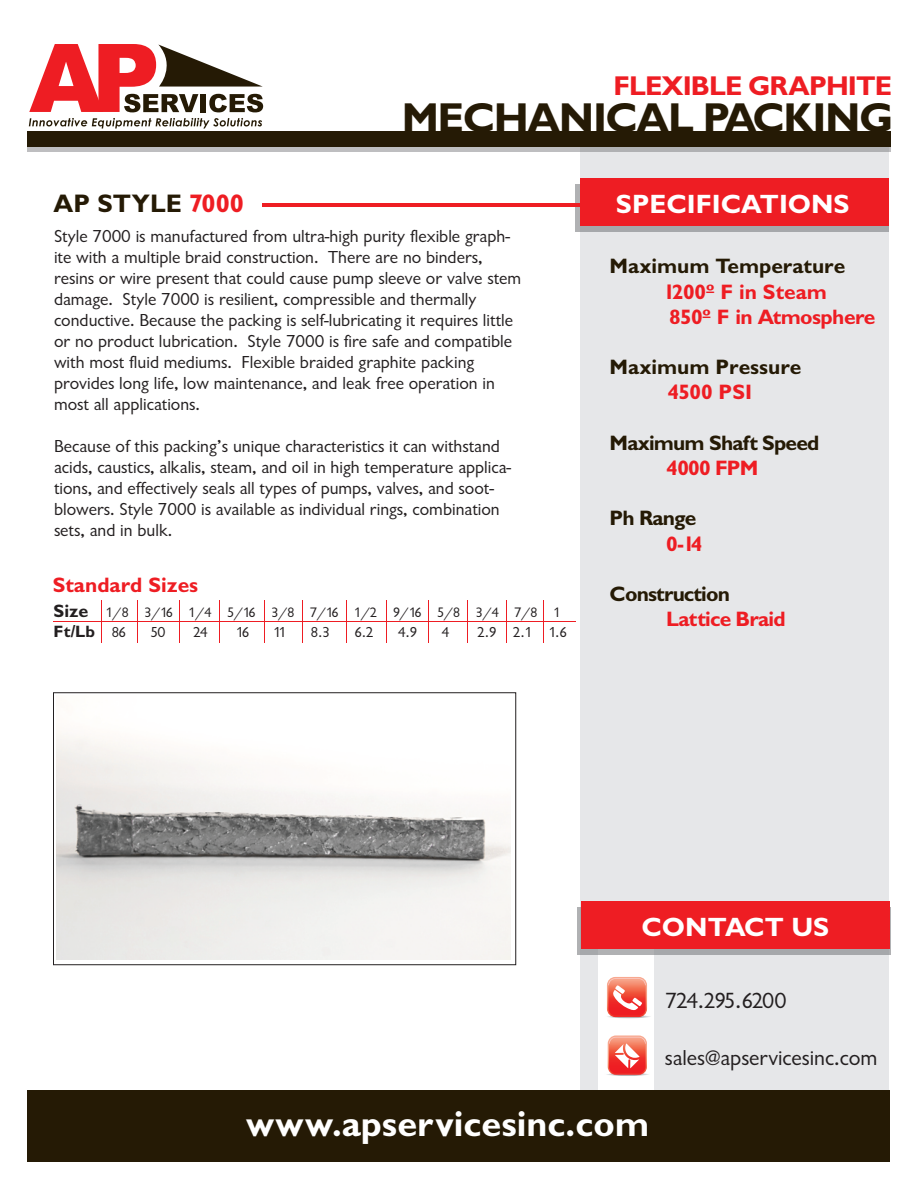
<style>
.page{position:relative;width:918px;height:1188px;background:#fff}
.page>*{position:absolute;margin:0;border:0;box-sizing:border-box;transform-origin:0 0}
.t1{font:42px "Classical Sans Bold DTC";letter-spacing:-.035em;color:#251a05}
.t2{font:36px "Classical Sans Bold DTC";color:#fff}
.t3{font:27.3px "Classical Sans Bold DTC";letter-spacing:-.035em;color:#ee1d23}
.t4{font:26.55px "Classical Sans Bold DTC";color:#fff}
.t5{font:25.5px "Classical Sans Bold DTC";color:#251a05}
.t6{font:22.8px "Classical Sans Regular DTC";letter-spacing:-.075em;color:#231f20}
.t7{font:22.35px "Classical Sans Regular DTC";color:#231f20}
.t8{font:21px/25.2px "Classical Sans Bold DTC";letter-spacing:-.025em;color:#ee1d23}
.t9{font:21px "Classical Sans Bold DTC";color:#251a05}
.t10{font:21px "Classical Sans Bold DTC";letter-spacing:-.04em;color:#251a05}
.t11{font:21px "Classical Sans Bold DTC";color:#ee1d23}
.t12{font:21px "Classical Sans Bold DTC";letter-spacing:-.02em;color:#251a05}
.t13{font:18px/21px "Classical Sans Regular DTC";color:#231f20}
.t14{font:16.5px "Classical Sans Bold DTC";color:#231f20}
.t15{font:15px "Classical Sans Regular DTC";letter-spacing:-.13em;color:#231f20}
.t16{font:14.25px "Classical Sans Regular DTC";letter-spacing:-.155em;color:#231f20}
.s1{color:#ee1d23}
.s2{font-family:"Classical Sans Bold DTC";font-size:18px}
.s3{font-family:"Classical Sans Regular DTC";font-size:15px}
</style>
<div class="page">
<div style="left:27px;top:1090px;width:863px;height:71px;background:#251a05"></div>
<div style="left:580px;top:135px;width:310px;height:955px;background:#e6e7e9"></div>
<div style="left:599px;top:906px;width:55px;height:184px;background:#fff"></div>
<svg style="left:29px;top:118px;width:233px;height:11px"></svg>
<svg style="left:29px;top:44px;width:234px;height:68px"></svg>
<svg style="left:27px;top:146px;width:863px;height:6px;background:#a09e9c"></svg>
<div style="left:27px;top:131px;width:863px;height:15px;background:#251a05"></div>
<svg style="left:607px;top:1035px;width:42px;height:41px"></svg>
<svg style="left:607px;top:977px;width:43px;height:41px"></svg>
<div style="left:576px;top:184px;width:313px;height:48px;background:#a6a8ab"></div>
<div style="left:577px;top:907px;width:313px;height:48px;background:#a6a8ab"></div>
<div style="left:581px;top:902px;width:309px;height:47px;background:#ee1d23"></div>
<hr style="left:262px;top:203px;width:594px;height:3px;background:#ee1d23">
<div style="left:580px;top:178px;width:309px;height:48px;background:#ee1d23"></div>
<div style="left:53px;top:692px;width:463px;height:273px;background:linear-gradient(to right,#fff,#fff);border:1px solid #231f20"></div>
<hr style="left:53px;top:621px;width:523px;height:1px;background:#ee1d23">
<hr style="left:101px;top:600px;width:1px;height:42px;background:#ee1d23">
<hr style="left:137px;top:600px;width:1px;height:42px;background:#ee1d23">
<hr style="left:180px;top:600px;width:1px;height:42px;background:#ee1d23">
<hr style="left:220px;top:600px;width:1px;height:43px;background:#ee1d23">
<hr style="left:264px;top:600px;width:1px;height:42px;background:#ee1d23">
<hr style="left:302px;top:600px;width:1px;height:42px;background:#ee1d23">
<hr style="left:346px;top:600px;width:1px;height:42px;background:#ee1d23">
<hr style="left:386px;top:600px;width:1px;height:42px;background:#ee1d23">
<hr style="left:429px;top:600px;width:1px;height:42px;background:#ee1d23">
<hr style="left:467px;top:600px;width:1px;height:42px;background:#ee1d23">
<hr style="left:507px;top:600px;width:1px;height:42px;background:#ee1d23">
<hr style="left:543px;top:600px;width:1px;height:42px;background:#ee1d23">
<img style="left:57px;top:695px;width:454px;height:264px">
<h3 class="t5" style="left:53px;top:189px;width:192px">AP STYLE <span class="s1">7000</span></h3>
<h3 class="t3" style="left:614px;top:70px;width:280px">FLEXIBLE GRAPHITE</h3>
<h1 class="t1" style="left:402px;top:94px;width:493px">MECHANICAL PACKING</h1>
<h3 class="t4" style="left:616px;top:189px;width:235px">SPECIFICATIONS</h3>
<p class="t13" style="left:54px;top:226px;width:469px">Style 7000 is manufactured from ultra-high purity flexible graph&shy;ite with a multiple braid construction. There are no binders, resins or wire present that could cause pump sleeve or valve stem damage. Style 7000 is resilient, compressible and thermally conductive. Because the packing is self-lubricating it requires little or no product lubrication. Style 7000 is fire safe and compatible with most fluid mediums. Flexible braided graphite packing provides long life, low maintenance, and leak free operation in most all applications.</p>
<p class="t13" style="left:54px;top:436px;width:459px">Because of this packing’s unique characteristics it can withstand acids, caustics, alkalis, steam, and oil in high temperature applica&shy;tions, and effectively seals all types of pumps, valves, and soot&shy;blowers. Style 7000 is available as individual rings, combination sets, and in bulk.</p>
<p class="t11" style="left:53px;top:574px;width:147px">Standard Sizes</p>
<p class="t16" style="left:54px;top:604px;width:509px"><span class="s2">Size</span> 1/8 3/16 1/4 5/16 3/8 7/16 1/2 9/16 5/8 3/4 7/8 1</p>
<p class="t14" style="left:54px;top:622px;width:74px">Ft/Lb <span class="s3">86</span></p>
<p class="t15" style="left:150px;top:623px;width:17px">50</p>
<p class="t15" style="left:193px;top:623px;width:16px">24</p>
<p class="t15" style="left:236px;top:623px;width:15px">16</p>
<p class="t15" style="left:273px;top:623px;width:15px">11</p>
<p class="t15" style="left:310px;top:623px;width:21px">8.3</p>
<p class="t15" style="left:354px;top:623px;width:21px">6.2</p>
<p class="t15" style="left:398px;top:623px;width:21px">4.9</p>
<p class="t15" style="left:441px;top:623px;width:9px">4</p>
<p class="t15" style="left:477px;top:623px;width:91px">2.9 2.1 1.6</p>
<p class="t9" style="left:610px;top:255px;width:237px">Maximum Temperature</p>
<p class="t8" style="left:664px;top:279px;width:213px">1200º F in Steam<br>850º F in Atmosphere</p>
<p class="t9" style="left:610px;top:355px;width:193px">Maximum Pressure</p>
<p class="t8" style="left:668px;top:380px;width:86px">4500 PSI</p>
<p class="t10" style="left:610px;top:431px;width:211px">Maximum Shaft Speed</p>
<p class="t8" style="left:666px;top:455px;width:94px">4000 FPM</p>
<p class="t12" style="left:610px;top:507px;width:88px">Ph Range</p>
<p class="t8" style="left:666px;top:531px;width:38px">0-14</p>
<p class="t10" style="left:610px;top:582px;width:122px">Construction</p>
<p class="t8" style="left:666px;top:607px;width:121px">Lattice Braid</p>
<h3 class="t4" style="left:641px;top:912px;width:189px">CONTACT US</h3>
<p class="t6" style="left:665px;top:988px;width:123px">724.295.6200</p>
<p class="t7" style="left:665px;top:1045px;width:214px">sales@apservicesinc.com</p>
<h2 class="t2" style="left:246px;top:1103px;width:405px">www.apservicesinc.com</h2>
</div>
